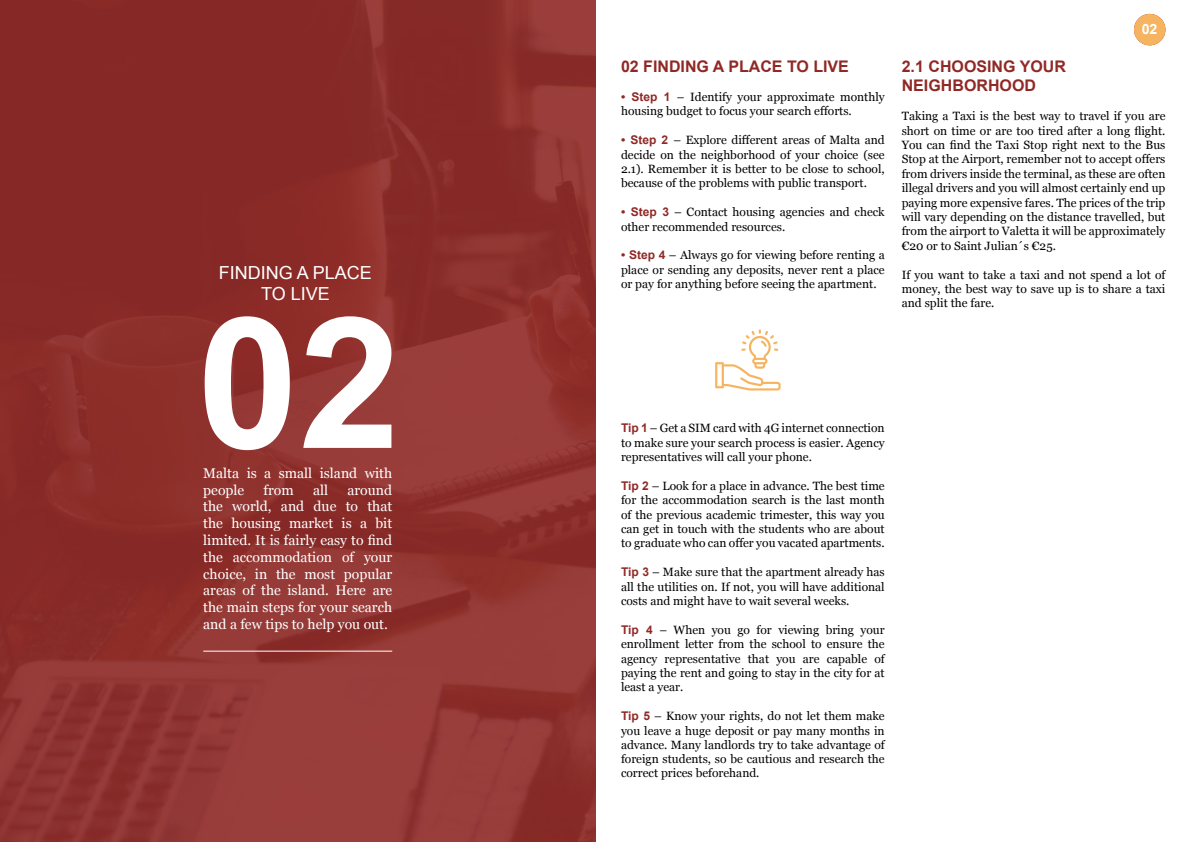
<style>
.page{position:relative;width:1191px;height:842px;background:#fff}
.page>*{position:absolute;margin:0;border:0;box-sizing:border-box;transform-origin:0 0}
.t1{font:700 183px "Arial";color:#fff}
.t2{font:18px/21.6px "Arial";color:#fff;text-align:center}
.t3{font:700 16px/19.2px "Arial";color:#902926}
.t4{font:700 14.1px "Arial";color:#fff}
.t5{font:14px/16.8px "Georgia";color:#fff}
.t6{font:12px/14.4px "Georgia";color:#000;text-align:justify}
.s1{font-family:"Arial";font-weight:700;color:#902926}
</style>
<div class="page">
<div style="left:0;top:0;width:595px;height:842px;background:linear-gradient(to right,#892c29,#933633)"></div>
<hr style="left:203px;top:651px;width:189px;height:1px;background:#fff">
<svg style="left:715px;top:329px;width:65px;height:61px"></svg>
<div style="left:1134px;top:14px;width:31px;height:31px;background:#f6b460;border-radius:50%"></div>
<h2 class="t2" style="left:219px;top:262px;width:155px">FINDING A PLACE<br>TO LIVE</h2>
<h1 class="t1" style="left:197px;top:263px;width:205px">02</h1>
<p class="t5" style="left:203px;top:464px;width:190px">Malta is a small island with people</p>
<p class="t5" style="left:203px;top:481px;width:190px;text-align:justify;text-indent:144px">around the world, and due to that the housing market is a bit limited. It is fairly easy to find the accommodation of your choice, in the most popular areas of the island. Here are the main steps for your search and a few tips to help you out.</p>
<p class="t5" style="left:264px;top:481px;width:32px">from</p>
<p class="t5" style="left:313px;top:481px;width:17px">all</p>
<h3 class="t3" style="left:621px;top:57px;width:229px">02 FINDING A PLACE TO LIVE</h3>
<p class="t6" style="left:621px;top:89px;width:265px"><span class="s1">• Step 1</span> – Identify your approximate monthly housing budget to focus your search efforts.</p>
<p class="t6" style="left:621px;top:132px;width:265px"><span class="s1">• Step 2</span> – Explore different areas of Malta and decide on the neighborhood of your choice (see 2.1). Remember it is better to be close to school, because of the problems with public transport.</p>
<p class="t6" style="left:621px;top:204px;width:265px"><span class="s1">• Step 3</span> – Contact housing agencies and check other recommended resources.</p>
<p class="t6" style="left:621px;top:248px;width:265px"><span class="s1">• Step 4</span> – Always go for viewing before renting a place or sending any deposits, never rent a place or pay for anything before seeing the apartment.</p>
<p class="t4" style="left:1141px;top:20px;width:17px">02</p>
<h3 class="t3" style="left:901px;top:57px;width:166px">2.1 CHOOSING YOUR<br>NEIGHBORHOOD</h3>
<p class="t6" style="left:901px;top:108px;width:265px">Taking a Taxi is the best way to travel if you are short on time or are too tired after a long flight.<br>You can find the Taxi Stop right next to the Bus Stop at the Airport, remember not to accept offers from drivers inside the terminal, as these are often illegal drivers and you will almost certainly end up paying more expensive fares. The prices of the trip will vary depending on the distance travelled, but from the airport to Valetta it will be approximately €20 or to Saint Julian´s €25.</p>
<p class="t6" style="left:901px;top:267px;width:265px">If you want to take a taxi and not spend a lot of money, the best way to save up is to share a taxi and split the fare.</p>
<p class="t6" style="left:621px;top:420px;width:265px"><span class="s1">Tip 1</span> – Get a SIM card with 4G internet connection to make sure your search process is easier. Agency representatives will call your phone.</p>
<p class="t6" style="left:621px;top:478px;width:265px"><span class="s1">Tip 2</span> – Look for a place in advance. The best time for the accommodation search is the last month of the previous academic trimester, this way you can get in touch with the students who are about to graduate who can offer you vacated apartments.</p>
<p class="t6" style="left:621px;top:564px;width:265px"><span class="s1">Tip 3</span> – Make sure that the apartment already has all the utilities on. If not, you will have additional costs and might have to wait several weeks.</p>
<p class="t6" style="left:621px;top:622px;width:265px"><span class="s1">Tip 4</span> – When you go for viewing bring your enrollment letter from the school to ensure the agency representative that you are capable of paying the rent and going to stay in the city for at least a year.</p>
<p class="t6" style="left:621px;top:708px;width:265px"><span class="s1">Tip 5</span> – Know your rights, do not let them make you leave a huge deposit or pay many months in advance. Many landlords try to take advantage of foreign students, so be cautious and research the correct prices beforehand.</p>
</div>
